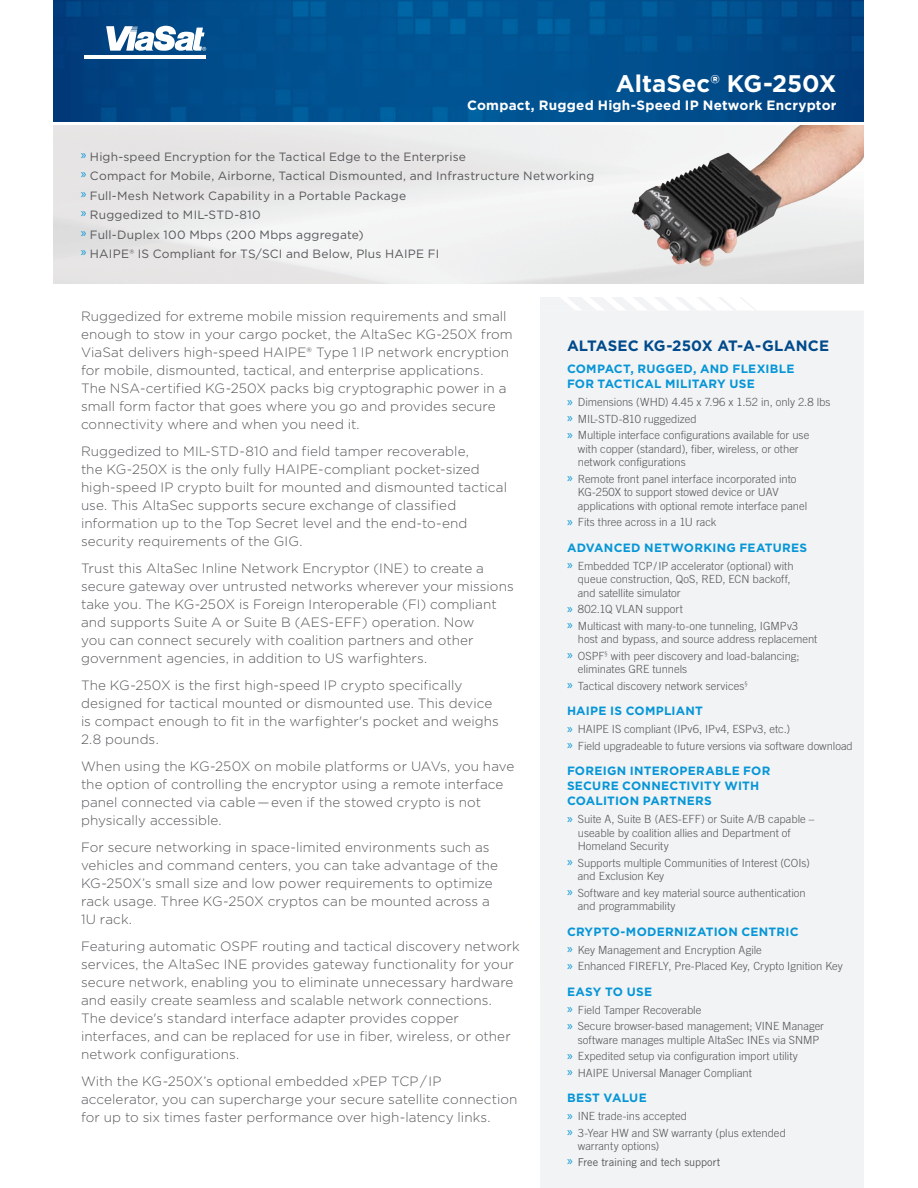
<style>
.page{position:relative;width:918px;height:1188px;background:#fff}
.page>*{position:absolute;margin:0;border:0;box-sizing:border-box;transform-origin:0 0}
.Header__Cover{font:700 24px "Gotham";color:#fff}
.At-A-Glance_1__Head{font:700 15px "Gotham";letter-spacing:.01em;color:#004a8b}
.Body_Copy_2__Text{font:300 13.5px/18px "Gotham";letter-spacing:.005em;color:#57585a}
.Header__Subhead{font:700 13.5px "Gotham";letter-spacing:.015em;color:#fff}
.Product_Benefits__Bu{font:12px "Gotham";letter-spacing:.015em;color:#57585a}
.At-A-Glance_1__Head-2{font:700 12px/15px "Gotham";letter-spacing:.02em;color:#0696d7}
.At-A-Glance_2__Bulle{font:300 11.25px/13.5px "Trade Gothic LT Std";color:#57585a}
.At-A-Glance_2__Bulle-2{font:10.8px "Trade Gothic LT Std";letter-spacing:-.005em;color:#57585a}
.s1{font-family:"Myriad Pro";font-weight:400;font-size:13.5px;color:#0696d7}
.s2{font-family:"Myriad Pro";font-size:13.5px;color:#0696d7}
</style>
<div class="page">
<img style="left:54px;top:0;width:810px;height:122px">
<hr style="left:84px;top:55px;width:121px;height:4px;background:#fff">
<svg style="left:106px;top:26px;width:100px;height:26px"></svg>
<div style="left:540px;top:311px;width:324px;height:877px;background:#f2f3f4"></div>
<svg style="left:540px;top:297px;width:216px;height:14px"></svg>
<img style="left:616px;top:125px;width:248px;height:148px">
<p class="Header__Cover" style="left:616px;top:68px;width:222px">AltaSec® KG-250X</p>
<p class="Header__Subhead" style="left:467px;top:96px;width:371px">Compact, Rugged High-Speed IP Network Encryptor</p>
<p class="Product_Benefits__Bu" style="left:81px;top:149px;width:387px"><sup>»</sup> High-speed Encryption for the Tactical Edge to the Enterprise</p>
<p class="Product_Benefits__Bu" style="left:81px;top:168px;width:515px"><sup>»</sup> Compact for Mobile, Airborne, Tactical Dismounted, and Infrastructure Networking</p>
<p class="Product_Benefits__Bu" style="left:81px;top:188px;width:327px"><sup>»</sup> Full-Mesh Network Capability in a Portable Package</p>
<p class="Product_Benefits__Bu" style="left:81px;top:207px;width:181px"><sup>»</sup> Ruggedized to MIL-STD-810</p>
<p class="Product_Benefits__Bu" style="left:81px;top:227px;width:284px"><sup>»</sup> Full-Duplex 100 Mbps (200 Mbps aggregate)</p>
<p class="Product_Benefits__Bu" style="left:81px;top:246px;width:360px"><sup>»</sup> HAIPE® IS Compliant for TS/SCI and Below, Plus HAIPE FI</p>
<p class="Body_Copy_2__Text" style="left:81px;top:307px;width:433px">Ruggedized for extreme mobile mission requirements and small enough to stow in your cargo pocket, the AltaSec KG-250X from ViaSat delivers high-speed HAIPE® Type 1 IP network encryption for mobile, dismounted, tactical, and enterprise applications.<br>The NSA-certified KG-250X packs big cryptographic power in a small form factor that goes where you go and provides secure connectivity where and when you need it.</p>
<p class="Body_Copy_2__Text" style="left:81px;top:442px;width:428px">Ruggedized to MIL-STD-810 and field tamper recoverable,<br>the KG-250X is the only fully HAIPE-compliant pocket-sized high-speed IP crypto built for mounted and dismounted tactical use. This AltaSec supports secure exchange of classified information up to the Top Secret level and the end-to-end security requirements of the GIG.</p>
<p class="Body_Copy_2__Text" style="left:81px;top:559px;width:434px">Trust this AltaSec Inline Network Encryptor (INE) to create a secure gateway over untrusted networks wherever your missions take you. The KG-250X is Foreign Interoperable (FI) compliant and supports Suite A or Suite B (AES-EFF) operation. Now<br>you can connect securely with coalition partners and other government agencies, in addition to US warfighters.</p>
<p class="Body_Copy_2__Text" style="left:81px;top:676px;width:419px">The KG-250X is the first high-speed IP crypto specifically designed for tactical mounted or dismounted use. This device is compact enough to fit in the warfighter's pocket and weighs 2.8 pounds.</p>
<p class="Body_Copy_2__Text" style="left:81px;top:757px;width:435px">When using the KG-250X on mobile platforms or UAVs, you have the option of controlling the encryptor using a remote interface panel connected via cable — even if the stowed crypto is not physically accessible.</p>
<p class="Body_Copy_2__Text" style="left:81px;top:838px;width:419px">For secure networking in space-limited environments such as vehicles and command centers, you can take advantage of the KG-250X’s small size and low power requirements to optimize rack usage. Three KG-250X cryptos can be mounted across a 1U rack.</p>
<p class="Body_Copy_2__Text" style="left:81px;top:937px;width:440px">Featuring automatic OSPF routing and tactical discovery network services, the AltaSec INE provides gateway functionality for your secure network, enabling you to eliminate unnecessary hardware and easily create seamless and scalable network connections.<br>The device's standard interface adapter provides copper interfaces, and can be replaced for use in fiber, wireless, or other network configurations.</p>
<p class="Body_Copy_2__Text" style="left:81px;top:1072px;width:438px">With the KG-250X’s optional embedded xPEP TCP / IP accelerator, you can supercharge your secure satellite connection for up to six times faster performance over high-latency links.</p>
<p class="At-A-Glance_1__Head" style="left:567px;top:336px;width:264px">ALTASEC KG-250X AT-A-GLANCE</p>
<p class="At-A-Glance_1__Head-2" style="left:567px;top:361px;width:229px">COMPACT, RUGGED, AND FLEXIBLE<br>FOR TACTICAL MILITARY USE</p>
<p class="At-A-Glance_2__Bulle" style="left:567px;top:395px;width:265px"><span class="s1">»</span> Dimensions (WHD) 4.45 x 7.96 x 1.52 in, only 2.8 lbs</p>
<p class="At-A-Glance_2__Bulle" style="left:567px;top:412px;width:131px"><span class="s1">»</span> MIL-STD-810 ruggedized</p>
<p class="At-A-Glance_2__Bulle" style="left:578px;top:428px;width:233px;text-indent:-11px"><span class="s1">»</span> Multiple interface configurations available for use with copper (standard), fiber, wireless, or other network configurations</p>
<p class="At-A-Glance_2__Bulle" style="left:578px;top:472px;width:231px;text-indent:-11px"><span class="s1">»</span> Remote front panel interface incorporated into<br>KG-250X to support stowed device or UAV applications with optional remote interface panel</p>
<p class="At-A-Glance_2__Bulle" style="left:567px;top:515px;width:151px"><span class="s1">»</span> Fits three across in a 1U rack</p>
<p class="At-A-Glance_1__Head-2" style="left:567px;top:540px;width:242px">ADVANCED NETWORKING FEATURES</p>
<p class="At-A-Glance_2__Bulle" style="left:578px;top:559px;width:217px;text-indent:-11px"><span class="s1">»</span> Embedded TCP/IP accelerator (optional) with queue construction, QoS, RED, ECN backoff, and satellite simulator</p>
<p class="At-A-Glance_2__Bulle" style="left:567px;top:602px;width:117px"><span class="s1">»</span> 802.1Q VLAN support</p>
<p class="At-A-Glance_2__Bulle" style="left:578px;top:619px;width:241px;text-indent:-11px"><span class="s1">»</span> Multicast with many-to-one tunneling, IGMPv3 host and bypass, and source address replacement</p>
<p class="At-A-Glance_2__Bulle" style="left:578px;top:649px;width:223px;text-indent:-11px"><span class="s1">»</span> OSPF<sup>§</sup> with peer discovery and load-balancing; eliminates GRE tunnels</p>
<p class="At-A-Glance_2__Bulle" style="left:567px;top:679px;width:182px"><span class="s1">»</span> Tactical discovery network services<sup>§</sup></p>
<p class="At-A-Glance_1__Head-2" style="left:567px;top:703px;width:137px">HAIPE IS COMPLIANT</p>
<p class="At-A-Glance_2__Bulle" style="left:567px;top:722px;width:225px"><span class="s1">»</span> HAIPE IS compliant (IPv6, IPv4, ESPv3, etc.)</p>
<p class="At-A-Glance_2__Bulle" style="left:567px;top:739px;width:287px"><span class="s1">»</span> Field upgradeable to future versions via software download</p>
<p class="At-A-Glance_1__Head-2" style="left:567px;top:763px;width:205px">FOREIGN INTEROPERABLE FOR<br>SECURE CONNECTIVITY WITH<br>COALITION PARTNERS</p>
<p class="At-A-Glance_2__Bulle" style="left:578px;top:812px;width:238px;text-indent:-11px"><span class="s1">»</span> Suite A, Suite B (AES-EFF) or Suite A/B capable – useable by coalition allies and Department of<br>Homeland Security</p>
<p class="At-A-Glance_2__Bulle" style="left:578px;top:856px;width:234px;text-indent:-11px"><span class="s1">»</span> Supports multiple Communities of Interest (COIs) and Exclusion Key</p>
<p class="At-A-Glance_2__Bulle" style="left:578px;top:886px;width:230px;text-indent:-11px"><span class="s1">»</span> Software and key material source authentication and programmability</p>
<p class="At-A-Glance_1__Head-2" style="left:567px;top:924px;width:233px">CRYPTO-MODERNIZATION CENTRIC</p>
<p class="At-A-Glance_2__Bulle" style="left:567px;top:943px;width:196px"><span class="s1">»</span> Key Management and Encryption Agile</p>
<p class="At-A-Glance_2__Bulle" style="left:567px;top:959px;width:277px"><span class="s1">»</span> Enhanced FIREFLY, Pre-Placed Key, Crypto Ignition Key</p>
<p class="At-A-Glance_1__Head-2" style="left:567px;top:984px;width:87px">EASY TO USE</p>
<p class="At-A-Glance_2__Bulle" style="left:567px;top:1003px;width:136px"><span class="s1">»</span> Field Tamper Recoverable</p>
<p class="At-A-Glance_2__Bulle" style="left:567px;top:1019px;width:259px;text-align:center"><span class="s1">»</span> Secure browser-based management; VINE Manager software manages multiple AltaSec INEs via SNMP</p>
<p class="At-A-Glance_2__Bulle" style="left:567px;top:1049px;width:232px"><span class="s1">»</span> Expedited setup via configuration import utility</p>
<p class="At-A-Glance_2__Bulle" style="left:567px;top:1066px;width:186px"><span class="s1">»</span> HAIPE Universal Manager Compliant</p>
<p class="At-A-Glance_1__Head-2" style="left:567px;top:1090px;width:81px">BEST VALUE</p>
<p class="At-A-Glance_2__Bulle" style="left:567px;top:1109px;width:122px"><span class="s1">»</span> INE trade-ins accepted</p>
<p class="At-A-Glance_2__Bulle" style="left:578px;top:1126px;width:210px;text-indent:-11px"><span class="s1">»</span> 3-Year HW and SW warranty (plus extended warranty options)</p>
<p class="At-A-Glance_2__Bulle-2" style="left:567px;top:1156px;width:155px"><span class="s2">»</span> Free training and tech support</p>
</div>
